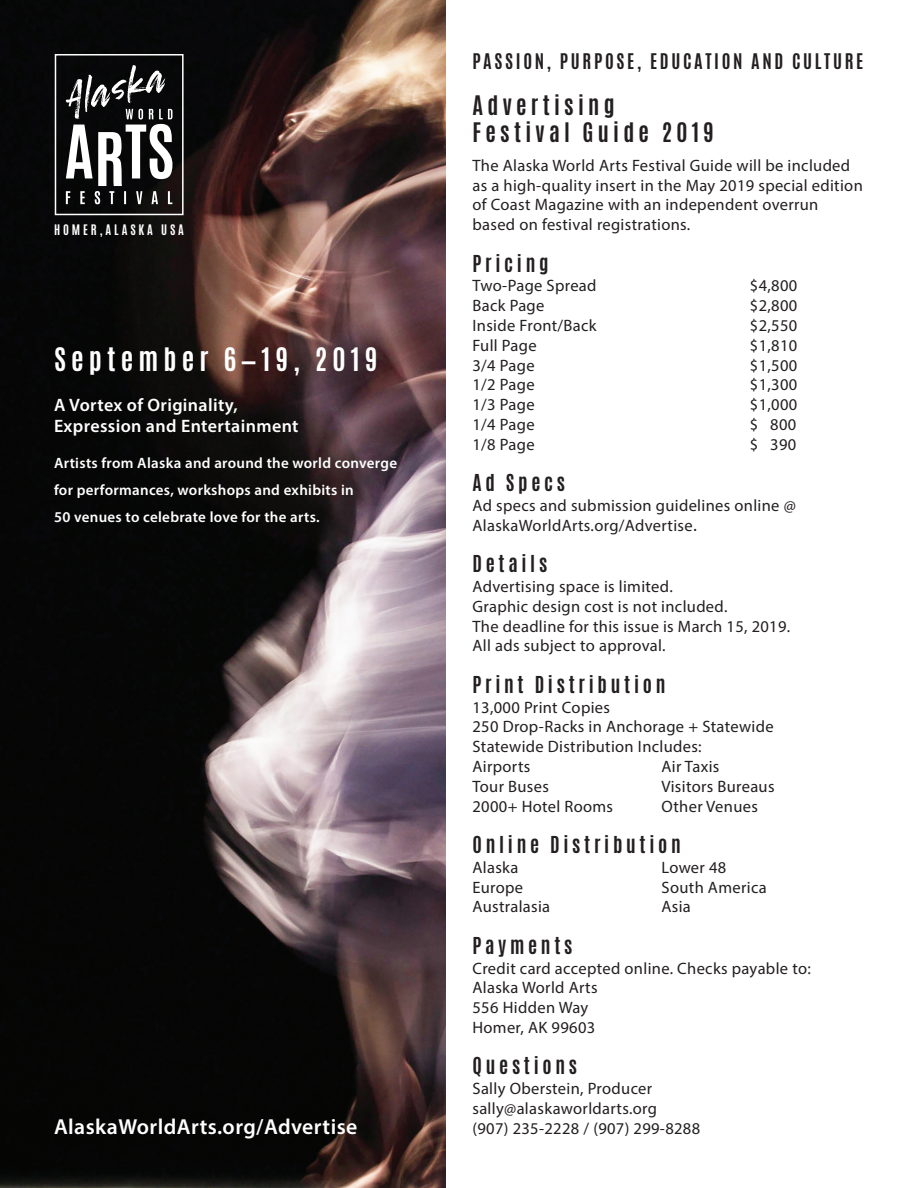
<style>
.page{position:relative;width:918px;height:1188px;background:#fff}
.page>*{position:absolute;margin:0;border:0;box-sizing:border-box;transform-origin:0 0}
.t1{font:700 27px "Antonio";letter-spacing:.19em;color:#fff}
.t2{font:700 22.5px "Antonio";letter-spacing:.19em;color:#231f20}
.t3{font:600 21.75px "Myriad Pro";letter-spacing:.02em;color:#fff}
.t4{font:700 19.5px "Antonio";letter-spacing:.19em;color:#231f20}
.t5{font:600 18px "Myriad Pro";letter-spacing:.02em;color:#fff}
.t6{font:700 18px "Antonio";letter-spacing:.15em;color:#231f20}
.t7{font:16.5px/19.8px "Myriad Pro";letter-spacing:.02em;color:#231f20}
.t8{font:600 15px "Myriad Pro";letter-spacing:.02em;color:#fff}
.t9{font:700 12.15px "Antonio";letter-spacing:.24em;color:#fff}
.s1{font-family:"Antonio";font-weight:700}
</style>
<div class="page">
<img style="left:0;top:0;width:446px;height:1188px">
<svg style="left:54px;top:53px;width:130px;height:163px"></svg>
<p class="t9" style="left:54px;top:221px;width:132px">HOMER,ALASKA USA</p>
<p class="t1" style="left:54px;top:339px;width:325px">September 6—19, 2019</p>
<p class="t5" style="left:54px;top:393px;width:185px">A Vortex of Originality,</p>
<p class="t5" style="left:54px;top:415px;width:246px">Expression and Entertainment</p>
<p class="t8" style="left:54px;top:454px;width:345px">Artists from Alaska and around the world converge</p>
<p class="t8" style="left:54px;top:481px;width:301px">for performances, workshops and exhibits in</p>
<p class="t8" style="left:54px;top:508px;width:267px">50 venues to celebrate love for the arts.</p>
<p class="t3" style="left:54px;top:1113px;width:305px">AlaskaWorldArts.org/Advertise</p>
<p class="t6" style="left:472px;top:48px;width:392px">PASSION, PURPOSE, EDUCATION AND CULTURE</p>
<p class="t2" style="left:472px;top:88px;width:144px">Advertising</p>
<p class="t2" style="left:472px;top:115px;width:243px">Festival Guide 2019</p>
<p class="t7" style="left:472px;top:155px;width:392px">The Alaska World Arts Festival Guide will be included as a high-quality insert in the May 2019 special edition of Coast Magazine with an independent overrun based on festival registrations.</p>
<p class="t4" style="left:472px;top:249px;width:78px">Pricing</p>
<p class="t7" style="left:472px;top:276px;width:126px">Two-Page Spread</p>
<p class="t7" style="left:750px;top:276px;width:49px">$4,800</p>
<p class="t7" style="left:472px;top:296px;width:73px">Back Page</p>
<p class="t7" style="left:750px;top:296px;width:49px">$2,800</p>
<p class="t7" style="left:472px;top:315px;width:126px">Inside Front/Back</p>
<p class="t7" style="left:750px;top:315px;width:49px">$2,550</p>
<p class="t7" style="left:472px;top:335px;width:66px">Full Page</p>
<p class="t7" style="left:750px;top:335px;width:49px">$1,810</p>
<p class="t7" style="left:472px;top:355px;width:64px">3/4 Page</p>
<p class="t7" style="left:750px;top:355px;width:49px">$1,500</p>
<p class="t7" style="left:472px;top:375px;width:64px">1/2 Page</p>
<p class="t7" style="left:750px;top:375px;width:49px">$1,300</p>
<p class="t7" style="left:472px;top:395px;width:64px">1/3 Page</p>
<p class="t7" style="left:750px;top:395px;width:49px">$1,000</p>
<p class="t7" style="left:472px;top:414px;width:64px">1/4 Page</p>
<p class="t7" style="left:750px;top:414px;width:48px">$ 800</p>
<p class="t7" style="left:472px;top:434px;width:64px">1/8 Page</p>
<p class="t7" style="left:750px;top:434px;width:48px">$ 390</p>
<p class="t4" style="left:472px;top:468px;width:94px">Ad Specs</p>
<p class="t7" style="left:472px;top:495px;width:325px">Ad specs and submission guidelines online @<br>AlaskaWorldArts.org/Advertise<span class="s1">.</span></p>
<p class="t4" style="left:472px;top:549px;width:76px">Details</p>
<p class="t7" style="left:472px;top:576px;width:202px">Advertising space is limited.</p>
<p class="t7" style="left:472px;top:596px;width:256px">Graphic design cost is not included.</p>
<p class="t7" style="left:472px;top:616px;width:319px">The deadline for this issue is March 15, 2019.</p>
<p class="t7" style="left:472px;top:636px;width:195px">All ads subject to approval.</p>
<p class="t4" style="left:472px;top:670px;width:194px">Print Distribution</p>
<p class="t7" style="left:472px;top:697px;width:139px">13,000 Print Copies</p>
<p class="t7" style="left:472px;top:717px;width:303px">250 Drop-Racks in Anchorage + Statewide</p>
<p class="t7" style="left:472px;top:737px;width:231px">Statewide Distribution Includes:</p>
<p class="t7" style="left:472px;top:756px;width:59px">Airports</p>
<p class="t7" style="left:662px;top:756px;width:59px">Air Taxis</p>
<p class="t7" style="left:472px;top:776px;width:78px">Tour Buses</p>
<p class="t7" style="left:662px;top:776px;width:115px">Visitors Bureaus</p>
<p class="t7" style="left:472px;top:796px;width:142px">2000+ Hotel Rooms</p>
<p class="t7" style="left:662px;top:796px;width:98px">Other Venues</p>
<p class="t4" style="left:472px;top:830px;width:210px">Online Distribution</p>
<p class="t7" style="left:472px;top:857px;width:48px">Alaska</p>
<p class="t7" style="left:662px;top:857px;width:66px">Lower 48</p>
<p class="t7" style="left:472px;top:877px;width:52px">Europe</p>
<p class="t7" style="left:662px;top:877px;width:107px">South America</p>
<p class="t7" style="left:472px;top:897px;width:79px">Australasia</p>
<p class="t7" style="left:662px;top:897px;width:31px">Asia</p>
<p class="t4" style="left:472px;top:931px;width:101px">Payments</p>
<p class="t7" style="left:472px;top:958px;width:340px">Credit card accepted online. Checks payable to:</p>
<p class="t7" style="left:472px;top:978px;width:127px">Alaska World Arts</p>
<p class="t7" style="left:472px;top:998px;width:117px">556 Hidden Way</p>
<p class="t7" style="left:472px;top:1017px;width:124px">Homer, AK 99603</p>
<p class="t4" style="left:472px;top:1051px;width:106px">Questions</p>
<p class="t7" style="left:472px;top:1079px;width:181px">Sally Oberstein, Producer</p>
<p class="t7" style="left:472px;top:1098px;width:186px">sally@alaskaworldarts.org</p>
<p class="t7" style="left:472px;top:1118px;width:229px">(907) 235-2228 / (907) 299-8288</p>
</div>
